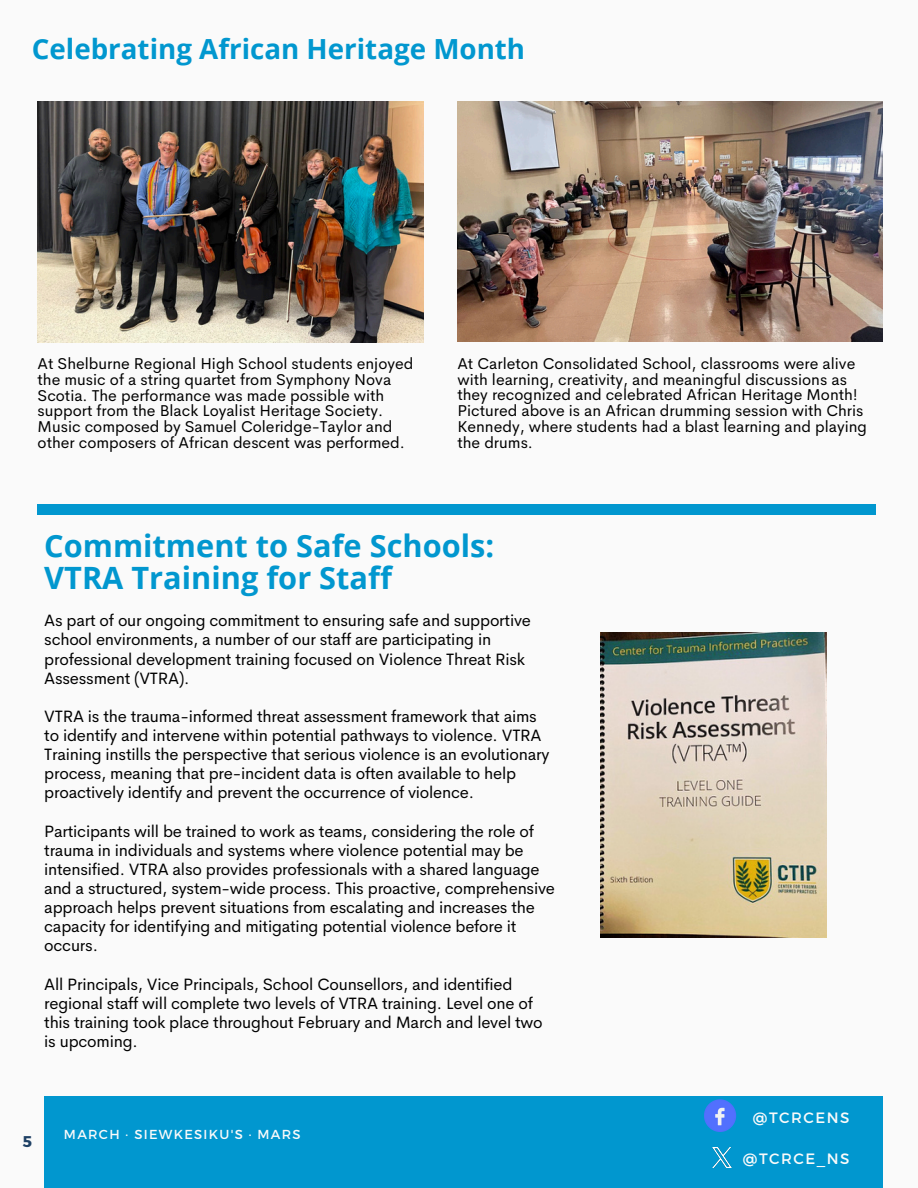
<style>
.page{position:relative;width:918px;height:1188px;background:#fafafa}
.page>*{position:absolute;margin:0;border:0;box-sizing:border-box;transform-origin:0 0}
.t1{font:700 30.75px/31.5px "Open Sans";color:#0197cf}
.t2{font:700 27.75px "Open Sans";color:#0197cf}
.t3{font:16.5px/19.2px "Cerebri Sans";letter-spacing:-.01em;color:#000}
.t4{font:15.75px/15.8px "Cerebri Sans";color:#000}
.t5{font:700 15.6px "Montserrat";color:#1f4165}
.t6{font:15px "Montserrat";letter-spacing:.1em;color:#fafafa}
.t7{font:13.05px "Montserrat";letter-spacing:.1em;color:#fafafa}
</style>
<div class="page">
<img style="left:38px;top:101px;width:385px;height:241px">
<img style="left:457px;top:102px;width:426px;height:240px">
<div style="left:44px;top:1096px;width:838px;height:92px;background:#0197cf"></div>
<img style="left:704px;top:1099px;width:33px;height:32px">
<img style="left:712px;top:1147px;width:19px;height:20px">
<div style="left:38px;top:504px;width:838px;height:10px;background:#0197cf"></div>
<img style="left:600px;top:633px;width:226px;height:305px">
<h3 class="t2" style="left:32px;top:29px;width:495px">Celebrating African Heritage Month</h3>
<h3 class="t4" style="left:38px;top:356px;width:377px">At Shelburne Regional High School students enjoyed the music of a string quartet from Symphony Nova Scotia. The performance was made possible with support from the Black Loyalist Heritage Society.<br>Music composed by Samuel Coleridge-Taylor and other composers of African descent was performed.</h3>
<p class="t4" style="left:457px;top:355px;width:411px">At Carleton Consolidated School, classrooms were alive with learning, creativity, and meaningful discussions as they recognized and celebrated African Heritage Month!<br>Pictured above is an African drumming session with Chris Kennedy, where students had a blast learning and playing the drums.</p>
<p class="t1" style="left:44px;top:530px;width:451px">Commitment to Safe Schools:<br>VTRA Training for Staff</p>
<h3 class="t3" style="left:44px;top:611px;width:488px">As part of our ongoing commitment to ensuring safe and supportive school environments, a number of our staff are participating in professional development training focused on Violence Threat Risk Assessment (VTRA).</h3>
<h3 class="t3" style="left:44px;top:707px;width:507px">VTRA is the trauma-informed threat assessment framework that aims to identify and intervene within potential pathways to violence. VTRA Training instills the perspective that serious violence is an evolutionary process, meaning that pre-incident data is often available to help proactively identify and prevent the occurrence of violence.</h3>
<h3 class="t3" style="left:44px;top:821px;width:512px">Participants will be trained to work as teams, considering the role of trauma in individuals and systems where violence potential may be intensified. VTRA also provides professionals with a shared language and a structured, system-wide process. This proactive, comprehensive approach helps prevent situations from escalating and increases the capacity for identifying and mitigating potential violence before it occurs.</h3>
<h3 class="t3" style="left:44px;top:974px;width:500px">All Principals, Vice Principals, School Counsellors, and identified regional staff will complete two levels of VTRA training. Level one of this training took place throughout February and March and level two is upcoming.</h3>
<p class="t5" style="left:23px;top:1131px;width:11px">5</p>
<h1 class="t7" style="left:64px;top:1126px;width:238px">MARCH · SIEWKESIKU'S · MARS</h1>
<h1 class="t6" style="left:753px;top:1108px;width:98px">@TCRCENS</h1>
<p class="t6" style="left:743px;top:1149px;width:108px">@TCRCE_NS</p>
</div>
